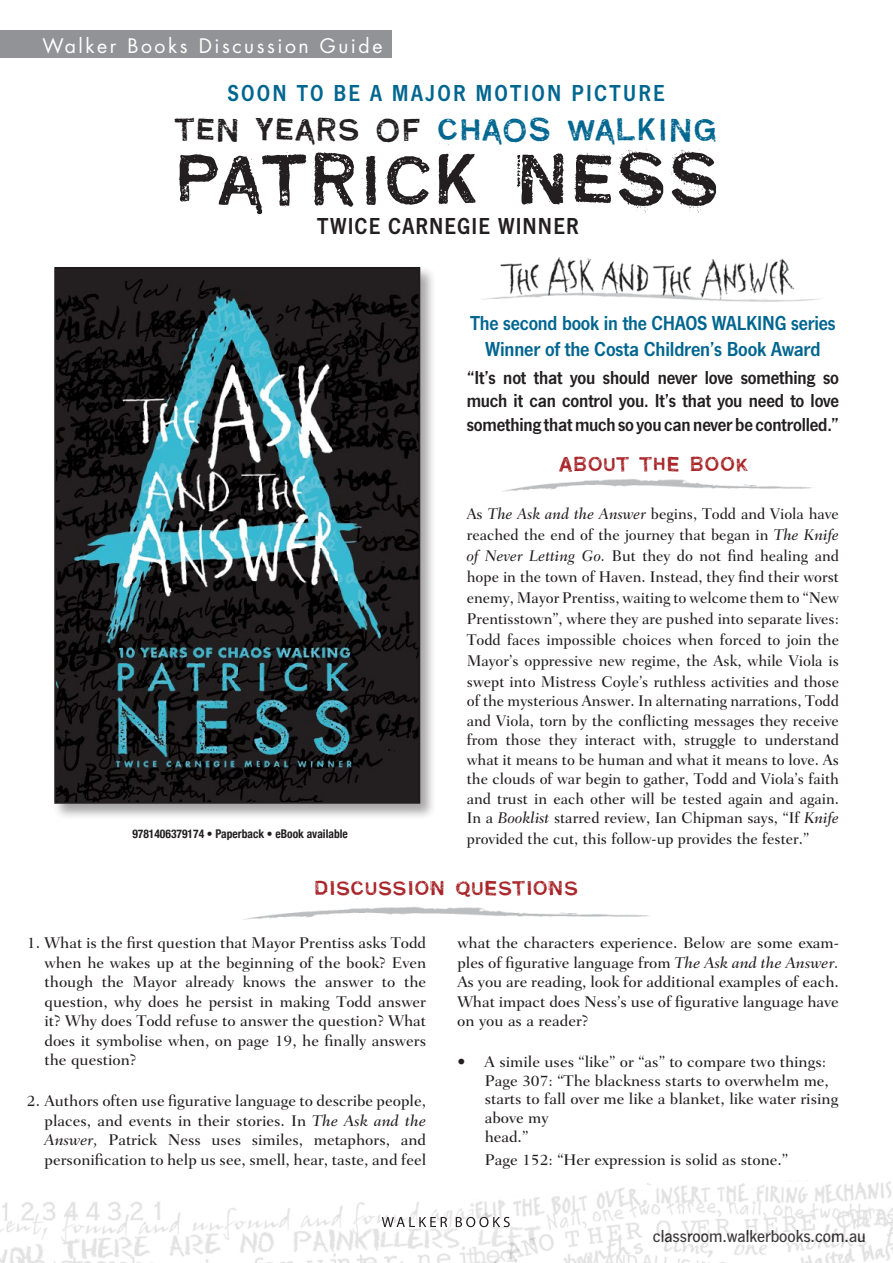
<style>
.page{position:relative;width:893px;height:1263px;background:#fff}
.page>*{position:absolute;margin:0;border:0;box-sizing:border-box;transform-origin:0 0}
.t1{font:79.5px "Carimbo";letter-spacing:.02em;color:#231f20}
.t2{font:34.95px "Carimbo";letter-spacing:.03em;color:#006690}
.t3{font:600 24px "News Got T";letter-spacing:.1em;color:#006690;scale:.92 1}
.t4{font:600 24px "News Got T";letter-spacing:.05em;color:#231f20;scale:.92 1}
.t5{font:22.5px "Carimbo";letter-spacing:.04em;color:#a82428}
.t6{font:600 21px/25.2px "News Got T";letter-spacing:-.01em;color:#006690;text-align:center;scale:.94 1}
.t7{font:600 19.5px/23.4px "News Got T";letter-spacing:-.01em;color:#231f20;text-align:justify;scale:.95 1}
.t8{font:19.5px "Futura Std";letter-spacing:.13em;color:#fff}
.t9{font:500 18px "News Got T";color:#231f20}
.t10{font:500 15.75px/19.5px "Fairfield LH";color:#231f20;text-align:justify}
.t11{font:700 condensed 12px "Helvetica Neue";color:#231f20;scale:.96 1}
.s1{color:#231f20}
.s2{font-style:italic}
</style>
<div class="page">
<img style="left:0;top:1201px;width:467px;height:62px">
<img style="left:467px;top:1180px;width:426px;height:83px">
<div style="left:0;top:31px;width:391px;height:27px;background:#919396"></div>
<div style="left:53px;top:266px;width:384px;height:554px;background:#231f20;opacity:.4"></div>
<img style="left:57px;top:270px;width:360px;height:531px">
<div style="left:54px;top:267px;width:366px;height:537px;border:2px solid #231f20"></div>
<img style="left:502px;top:479px;width:310px;height:13px">
<img style="left:246px;top:906px;width:403px;height:13px">
<img style="left:482px;top:257px;width:337px;height:45px">
<svg style="left:382px;top:1217px;width:65px;height:10px"></svg>
<svg style="left:456px;top:1217px;width:54px;height:10px"></svg>
<p class="t8" style="left:43px;top:33px;width:341px">Walker Books Discussion Guide</p>
<h3 class="t3" style="left:228px;top:79px;width:477px">SOON TO BE A MAJOR MOTION PICTURE</h3>
<h2 class="t2" style="left:175px;top:107px;width:543px"><span class="s1">TEN YEARS OF</span> CHAOS WALKING</h2>
<h1 class="t1" style="left:172px;top:127px;width:549px">PATRICK NESS</h1>
<h3 class="t4" style="left:317px;top:212px;width:286px">TWICE CARNEGIE WINNER</h3>
<h3 class="t6" style="left:470px;top:310px;width:390px">The second book in the CHAOS WALKING series<br>Winner of the Costa Children’s Book Award</h3>
<p class="t11" style="left:132px;top:823px;width:226px">9781406379174 • Paperback • eBook available</p>
<p class="t7" style="left:467px;top:365px;width:393px">“It’s not that you should never love something so much it can control you. It’s that you need to love something that much so you can never be controlled.”</p>
<h3 class="t5" style="left:558px;top:449px;width:191px">ABOUT THE BOOK</h3>
<p class="t10" style="left:467px;top:503px;width:374px;line-height:21px">As <span class="s2">The Ask and the Answer</span> begins, Todd and Viola have reached the end of the journey that began in <span class="s2">The Knife of Never Letting Go.</span> But they do not find healing and hope in the town of Haven. Instead, they find their worst enemy, Mayor Prentiss, waiting to welcome them to “New Prentisstown”, where they are pushed into separate lives:<br>Todd faces impossible choices when forced to join the Mayor’s oppressive new regime, the Ask, while Viola is swept into Mistress Coyle’s ruthless activities and those</p>
<p class="t10" style="left:467px;top:691px;width:374px">of the mysterious Answer. In alternating narrations, Todd and Viola, torn by the conflicting messages they receive from those they interact with, struggle to understand what it means to be human and what it means to love. As the clouds of war begin to gather, Todd and Viola’s faith and trust in each other will be tested again and again.<br>In a <span class="s2">Booklist</span> starred review, Ian Chipman says, “If <span class="s2">Knife</span></p>
<p class="t10" style="left:467px;top:829px;width:344px">provided the cut, this follow-up provides the fester.”</p>
<h3 class="t5" style="left:315px;top:873px;width:264px">DISCUSSION QUESTIONS</h3>
<p class="t10" style="left:45px;top:933px;width:383px;text-indent:-18px">1. What is the first question that Mayor Prentiss asks Todd when he wakes up at the beginning of the book? Even though the Mayor already knows the answer to the question, why does he persist in making Todd answer it? Why does Todd refuse to answer the question? What does it symbolise when, on page 19, he finally answers the question?</p>
<p class="t10" style="left:45px;top:1091px;width:383px;text-indent:-18px">2. Authors often use figurative language to describe people, places, and events in their stories. In <span class="s2">The Ask and the Answer,</span> Patrick Ness uses similes, metaphors, and personification to help us see, smell, hear, taste, and feel</p>
<p class="t10" style="left:457px;top:933px;width:383px">what the characters experience. Below are some exam&shy;ples of figurative language from <span class="s2">The Ask and the Answer.<br></span>As you are reading, look for additional examples of each.<br>What impact does Ness’s use of figurative language have on you as a reader?</p>
<p class="t10" style="left:485px;top:1052px;width:355px;line-height:18.9px;text-align:left;text-indent:-27px">• A simile uses “like” or “as” to compare two things:<br>Page 307: “The blackness starts to overwhelm me, starts to fall over me like a blanket, like water rising above my<br>head.”</p>
<p class="t10" style="left:485px;top:1150px;width:305px">Page 152: “Her expression is solid as stone.”</p>
<p class="t9" style="left:653px;top:1226px;width:214px">classroom.walkerbooks.com.au</p>
</div>
